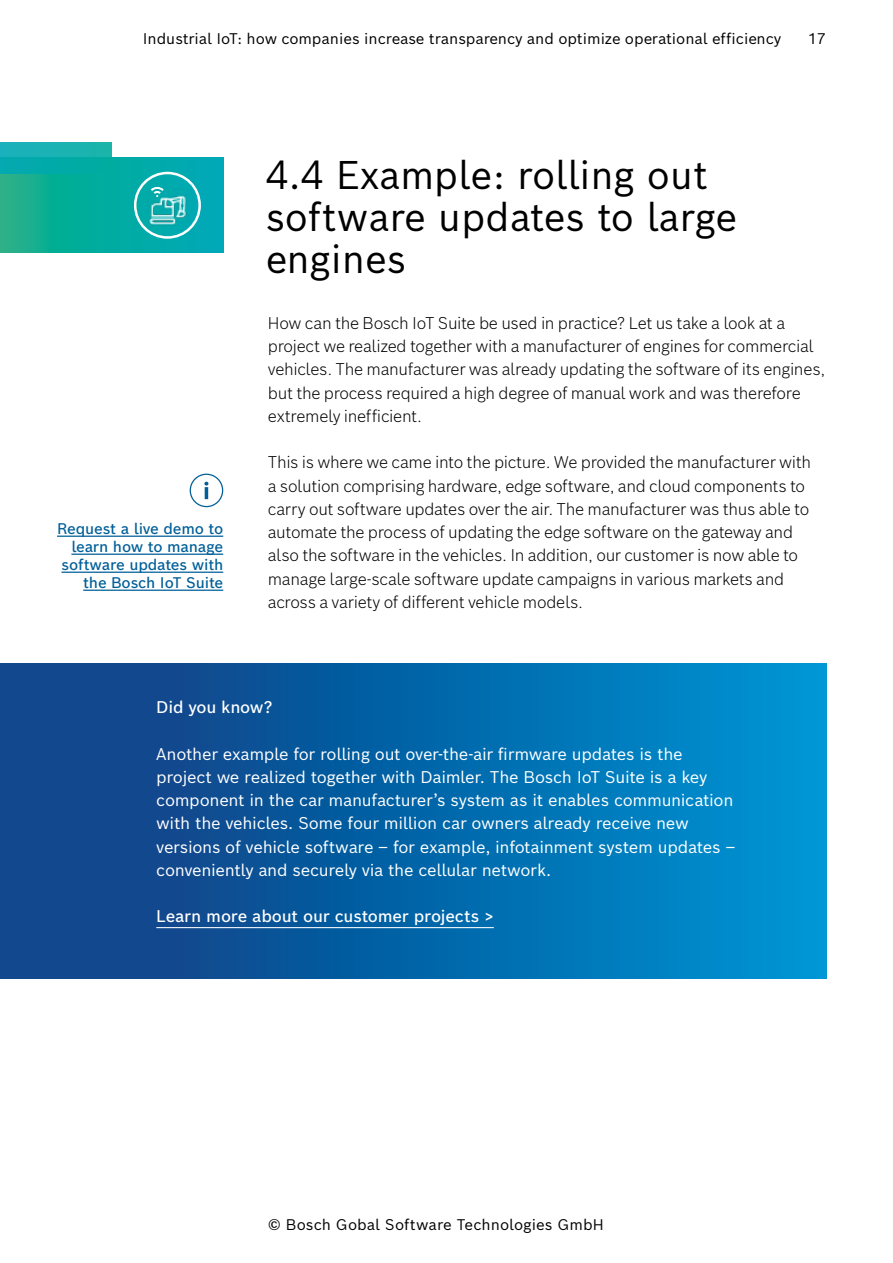
<style>
.page{position:relative;width:893px;height:1263px;background:#fff}
.page>*{position:absolute;margin:0;border:0;box-sizing:border-box;transform-origin:0 0}
.t1{font:39px/42px "Bosch Sans";color:#000}
.t2{font:300 16.5px/23.2px "Bosch Sans";letter-spacing:-.02em;color:#000}
.t3{font:16.5px/23.2px "Bosch Sans";letter-spacing:-.02em;color:#fff}
.t4{font:500 16.5px "Bosch Sans";letter-spacing:-.01em;color:#fff}
.t5{font:15px "Bosch Sans";color:#000}
.t6{font:500 15px/18px "Bosch Sans";letter-spacing:-.01em;color:#005f98;text-align:right}
</style>
<div class="page">
<svg style="left:0;top:158px;width:223px;height:95px;background:#07ac9e"></svg>
<div style="left:0;top:142px;width:112px;height:32px;background:linear-gradient(to bottom,#21b4b6,#00a8a5)"></div>
<hr style="left:57px;top:536px;width:166px;height:1px;background:#005f98">
<hr style="left:71px;top:554px;width:152px;height:1px;background:#005f98">
<hr style="left:61px;top:572px;width:162px;height:1px;background:#005f98">
<hr style="left:83px;top:590px;width:140px;height:1px;background:#005f98">
<svg style="left:190px;top:474px;width:33px;height:33px"></svg>
<div style="left:0;top:663px;width:826px;height:316px;background:linear-gradient(to right,#123b80,#0093d2)"></div>
<hr style="left:156px;top:927px;width:338px;height:1px;background:#fff">
<svg style="left:134px;top:172px;width:67px;height:67px;background:#31b8ba"></svg>
<p class="t5" style="left:143px;top:25px;width:640px">Industrial IoT: how companies increase transparency and optimize operational efficiency</p>
<p class="t5" style="left:808px;top:25px;width:20px">17</p>
<p class="t6" style="left:57px;top:518px;width:168px">Request a live demo to learn how to manage software updates with the Bosch IoT Suite</p>
<h1 class="t1" style="left:266px;top:150px;width:473px">4.4 Example: rolling out software updates to large engines</h1>
<p class="t2" style="left:268px;top:310px;width:559px">How can the Bosch IoT Suite be used in practice? Let us take a look at a project we realized together with a manufacturer of engines for commercial vehicles. The manufacturer was already updating the software of its engines, but the process required a high degree of manual work and was therefore extremely inefficient.</p>
<p class="t2" style="left:268px;top:450px;width:545px">This is where we came into the picture. We provided the manufacturer with a solution comprising hardware, edge software, and cloud components to carry out software updates over the air. The manufacturer was thus able to automate the process of updating the edge software on the gateway and also the software in the vehicles. In addition, our customer is now able to manage large-scale software update campaigns in various markets and across a variety of different vehicle models.</p>
<p class="t4" style="left:156px;top:693px;width:118px">Did you know?</p>
<p class="t3" style="left:156px;top:740px;width:581px">Another example for rolling out over-the-air firmware updates is the project we realized together with Daimler. The Bosch IoT Suite is a key component in the car manufacturer’s system as it enables communication with the vehicles. Some four million car owners already receive new versions of vehicle software – for example, infotainment system updates – conveniently and securely via the cellular network.</p>
<p class="t4" style="left:156px;top:902px;width:339px">Learn more about our customer projects &gt;</p>
<p class="t5" style="left:268px;top:1212px;width:338px">© Bosch Gobal Software Technologies GmbH</p>
</div>
